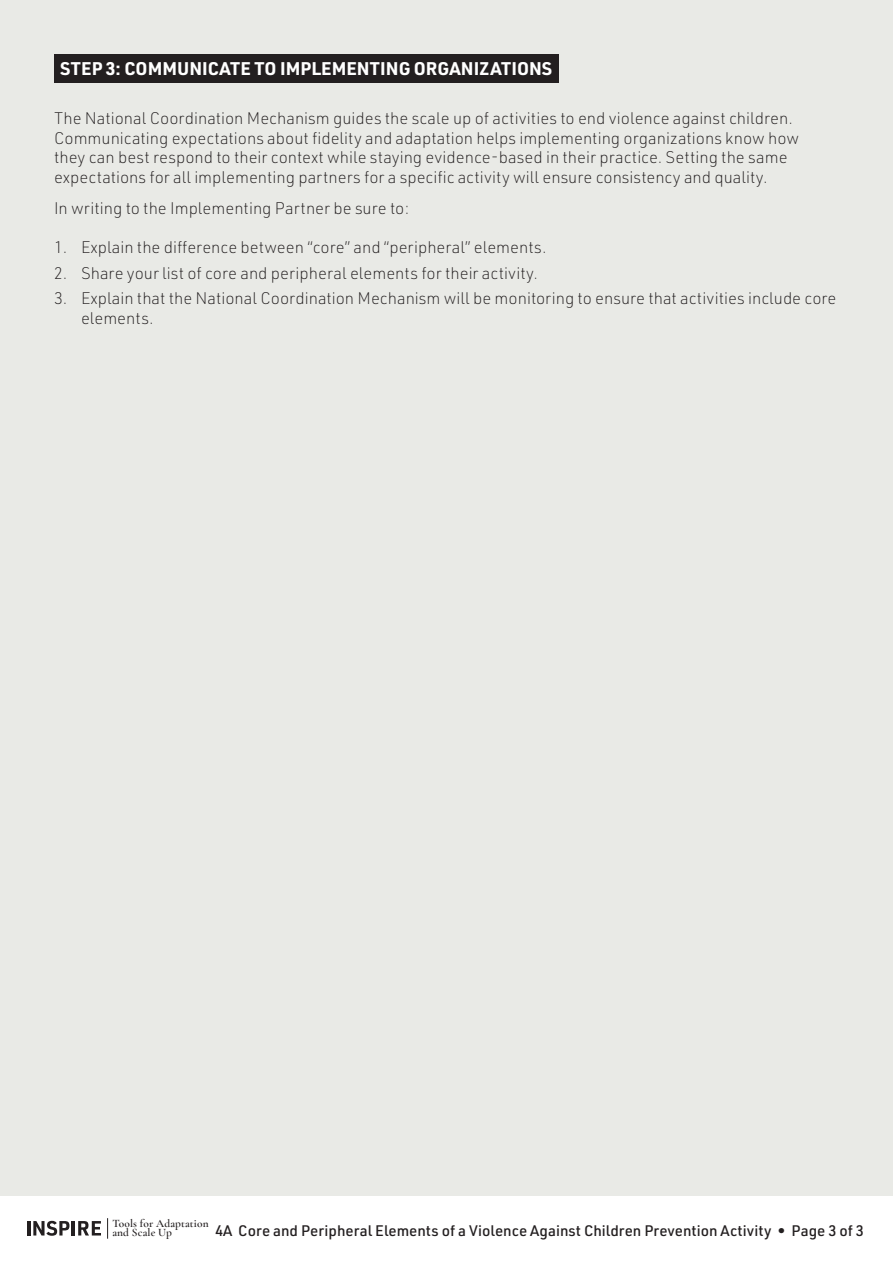
<style>
.page{position:relative;width:893px;height:1263px;background:#fff}
.page>*{position:absolute;margin:0;border:0;box-sizing:border-box;transform-origin:0 0}
.T_Steps{font:700 18px "URWDIN";color:#fff}
.T_Instruction_Body{font:200 16.5px/19.5px "URWDIN";color:#231f20}
.T_Footer_tool_name{font:500 15px "URWDIN";color:#231f20}
.t1{font:600 11.4px/9.6px "Cormorant Garamond";letter-spacing:.01em;color:#231f20}
</style>
<div class="page">
<hr style="left:27px;top:1221px;width:3px;height:14px;background:#231f20">
<svg style="left:33px;top:1221px;width:36px;height:15px"></svg>
<hr style="left:72px;top:1221px;width:3px;height:14px;background:#231f20">
<svg style="left:78px;top:1221px;width:23px;height:14px"></svg>
<svg style="left:107px;top:1218px;width:1px;height:21px"></svg>
<div style="left:0;top:0;width:893px;height:1195px;background:#e9eae6"></div>
<div style="left:54px;top:54px;width:504px;height:28px;background:#231f20"></div>
<p class="T_Steps" style="left:60px;top:56px;width:494px">STEP 3: COMMUNICATE TO IMPLEMENTING ORGANIZATIONS</p>
<p class="T_Instruction_Body" style="left:54px;top:108px;width:747px">The National Coordination Mechanism guides the scale up of activities to end violence against children.<br>Communicating expectations about fidelity and adaptation helps implementing organizations know how they can best respond to their context while staying evidence-based in their practice. Setting the same expectations for all implementing partners for a specific activity will ensure consistency and quality.</p>
<p class="T_Instruction_Body" style="left:54px;top:198px;width:357px">In writing to the Implementing Partner be sure to:</p>
<p class="T_Instruction_Body" style="left:54px;top:237px;width:494px">1. Explain the difference between “core” and “peripheral” elements.</p>
<p class="T_Instruction_Body" style="left:54px;top:263px;width:485px">2. Share your list of core and peripheral elements for their activity.</p>
<p class="T_Instruction_Body" style="left:81px;top:288px;width:757px;text-indent:-27px">3. Explain that the National Coordination Mechanism will be monitoring to ensure that activities include core elements.</p>
<p class="t1" style="left:112px;top:1218px;width:98px">Tools for Adaptation</p>
<p class="t1" style="left:112px;top:1218px;width:61px">Guide to and Scale Up</p>
<p class="T_Footer_tool_name" style="left:215px;top:1221px;width:650px">4A Core and Peripheral Elements of a Violence Against Children Prevention Activity • Page 3 of 3</p>
</div>
